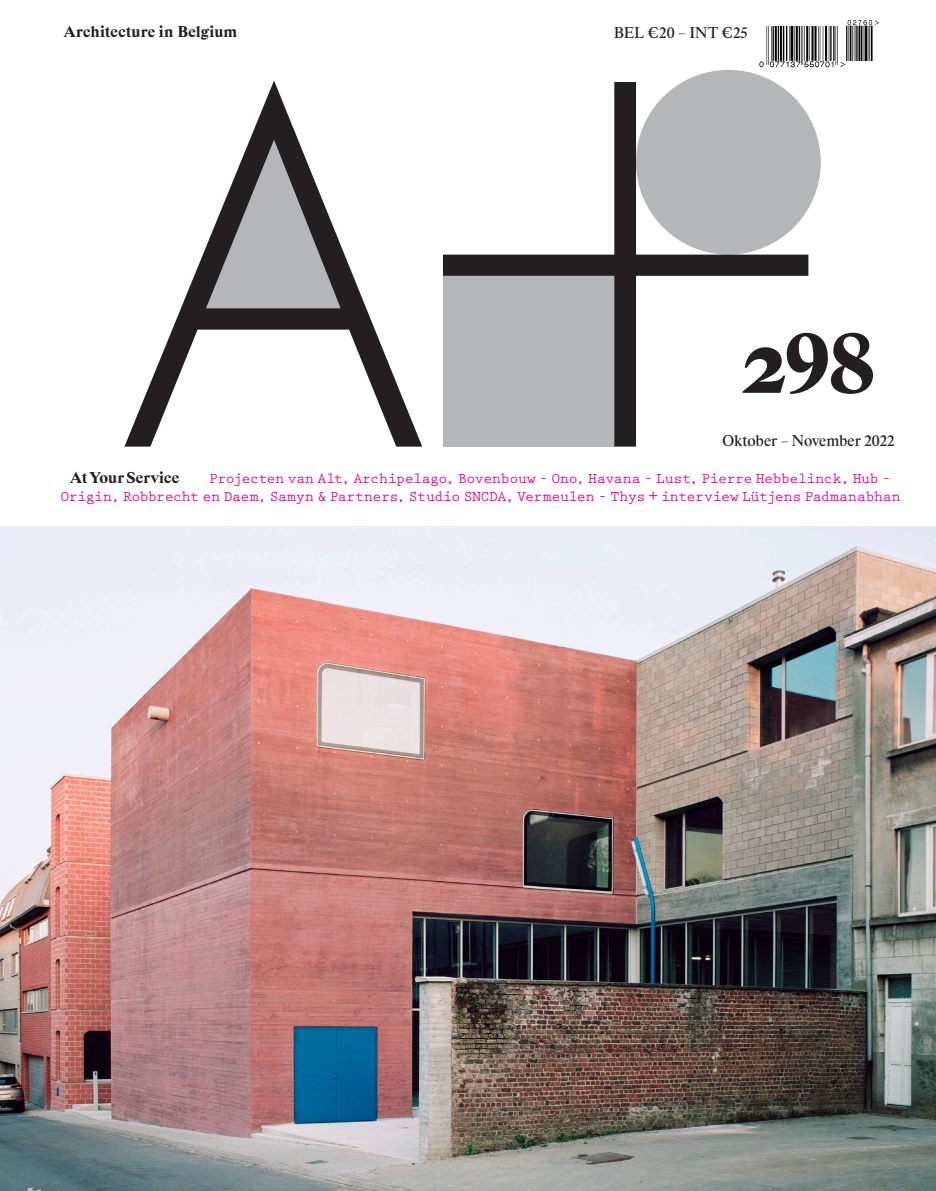
<style>
.page{position:relative;width:936px;height:1191px;background:#fff}
.page>*{position:absolute;margin:0;border:0;box-sizing:border-box;transform-origin:0 0}
.t1{font:84px "Rhymes Black Text";color:#231f20}
.t2{font:700 15px/18px "Prestige Elite Std";letter-spacing:-.03em;color:#ed028c}
.t3{font:15px "Rhymes Black Text";letter-spacing:.005em;color:#231f20}
.t4{font:15px "Rhymes Medium Text";color:#231f20}
</style>
<div class="page">
<img style="left:845px;top:20px;width:33px;height:40px">
<div style="left:636px;top:70px;width:184px;height:184px;background:#b5b6b8;border-radius:50%"></div>
<svg style="left:124px;top:80px;width:684px;height:366px"></svg>
<img style="left:759px;top:26px;width:86px;height:42px">
<img style="left:0;top:526px;width:935px;height:665px">
<p class="t3" style="left:64px;top:23px;width:175px">Architecture in Belgium</p>
<p class="t4" style="left:614px;top:24px;width:135px">BEL €20 – INT €25</p>
<h1 class="t1" style="left:741px;top:313px;width:134px">298</h1>
<p class="t4" style="left:722px;top:432px;width:173px">Oktober – November 2022</p>
<p class="t3" style="left:70px;top:469px;width:110px">At Your Service</p>
<p class="t2" style="left:61px;top:470px;width:841px;text-indent:149px">Projecten van Alt, Archipelago, Bovenbouw – Ono, Havana – Lust, Pierre Hebbelinck, Hub –<br>Origin, Robbrecht en Daem, Samyn &amp; Partners, Studio SNCDA, Vermeulen – Thys + interview Lütjens Padmanabhan</p>
</div>
